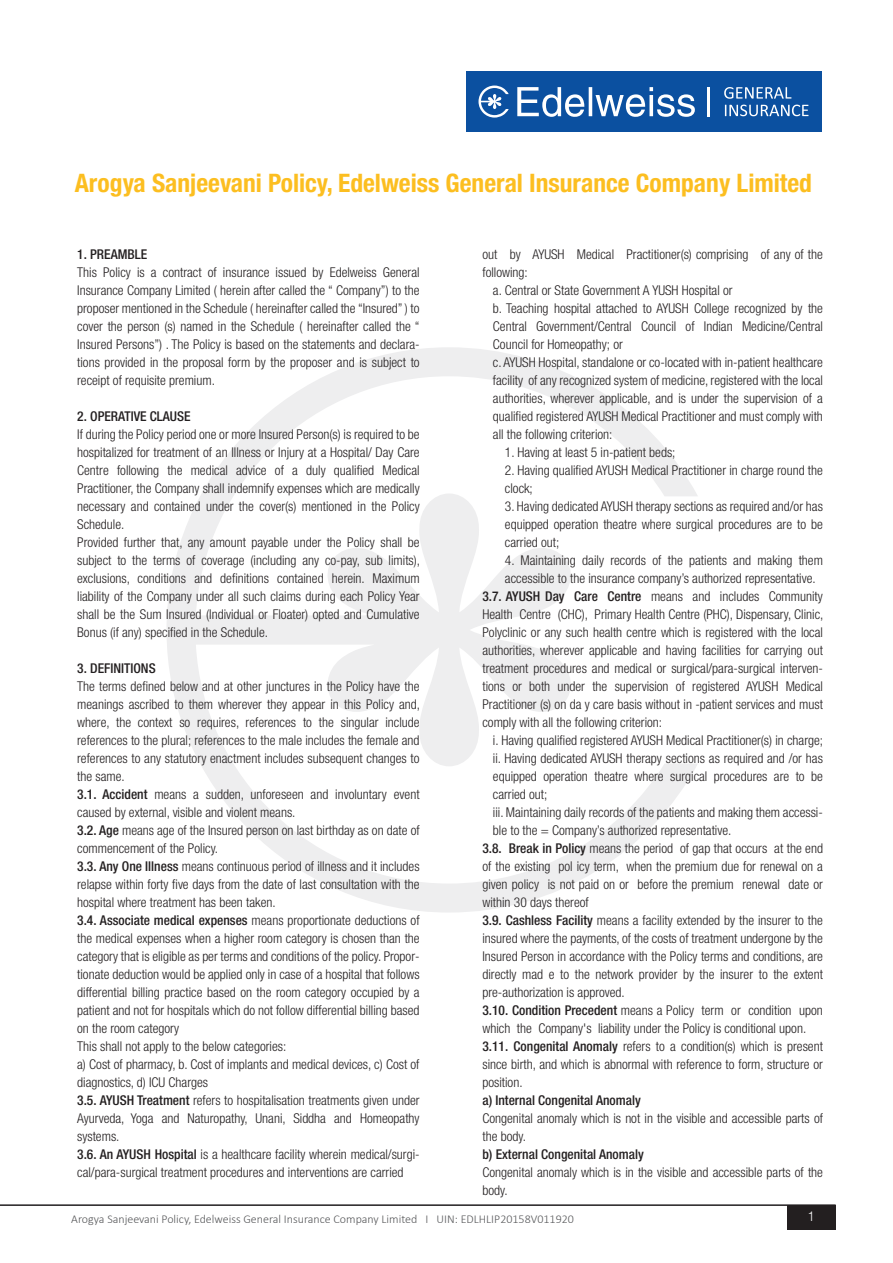
<style>
.page{position:relative;width:893px;height:1263px;background:#fff}
.page>*{position:absolute;margin:0;border:0;box-sizing:border-box;transform-origin:0 0}
.t1{font:700 condensed 25.5px "Helvetica Neue";color:#fcbe20}
.t2{font:300 condensed 13.5px/18px "Helvetica Neue LT Std";color:#231f20}
.t3{font:500 condensed 13.5px "Helvetica Neue LT Std";color:#231f20}
.t4{font:300 condensed 13.5px "Helvetica Neue LT Std";color:#fff}
.t5{font:300 12px "Calibri";color:#57585a}
.s1{font-weight:500}
</style>
<div class="page">
<svg style="left:167px;top:347px;width:531px;height:565px"></svg>
<div style="left:466px;top:71px;width:355px;height:61px;background:#0b50a0"></div>
<svg style="left:478px;top:86px;width:31px;height:32px"></svg>
<svg style="left:517px;top:87px;width:178px;height:30px"></svg>
<hr style="left:708px;top:87px;width:2px;height:29px;background:#fff">
<svg style="left:724px;top:87px;width:67px;height:12px"></svg>
<svg style="left:725px;top:105px;width:83px;height:11px"></svg>
<hr style="left:0;top:1204px;width:836px;height:2px;background:#231f20">
<div style="left:788px;top:1205px;width:48px;height:24px;background:#231f20"></div>
<h1 class="t1" style="left:75px;top:167px;width:739px">Arogya Sanjeevani Policy, Edelweiss General Insurance Company Limited</h1>
<p class="t3" style="left:77px;top:246px;width:71px">1. PREAMBLE</p>
<p class="t2" style="left:77px;top:263px;width:344px;text-align:justify">This Policy is a contract of insurance issued by Edelweiss General Insurance Company Limited ( herein after called the “ Company”) to the proposer mentioned in the Schedule ( hereinafter called the “Insured” ) to cover the person (s) named in the Schedule ( hereinafter called the “ Insured Persons”) . The Policy is based on the statements and declara&shy;tions provided in the proposal form by the proposer and is subject to receipt of requisite premium.</p>
<p class="t3" style="left:77px;top:408px;width:115px">2. OPERATIVE CLAUSE</p>
<p class="t2" style="left:77px;top:425px;width:344px">If during the Policy period one or more Insured Person(s) is required to be hospitalized for treatment of an Illness or Injury at a Hospital/ Day Care Centre following the medical advice of a duly qualified Medical Practitioner, the Company shall indemnify expenses which are medically necessary and contained under the cover(s) mentioned in the Policy Schedule.<br>Provided further that, any amount payable under the Policy shall be subject to the terms of coverage (including any co-pay, sub limits), exclusions, conditions and definitions contained herein. Maximum liability of the Company under all such claims during each Policy Year shall be the Sum Insured (Individual or Floater) opted and Cumulative Bonus (if any) specified in the Schedule.</p>
<p class="t3" style="left:77px;top:660px;width:80px">3. DEFINITIONS</p>
<p class="t2" style="left:77px;top:677px;width:344px">The terms defined below and at other junctures in the Policy have the meanings ascribed to them wherever they appear in this Policy and, where, the context so requires, references to the singular include references to the plural; references to the male includes the female and references to any statutory enactment includes subsequent changes to the same.<br><span class="s1">3.1. Accident</span> means a sudden, unforeseen and involuntary event caused by external, visible and violent means.<br><span class="s1">3.2. Age</span> means age of the Insured person on last birthday as on date of commencement of the Policy.<br><span class="s1">3.3. Any One Illness</span> means continuous period of illness and it includes relapse within forty five days from the date of last consultation with the hospital where treatment has been taken.<br><span class="s1">3.4. Associate medical expenses</span> means proportionate deductions of the medical expenses when a higher room category is chosen than the category that is eligible as per terms and conditions of the policy. Propor&shy;tionate deduction would be applied only in case of a hospital that follows differential billing practice based on the room category occupied by a patient and not for hospitals which do not follow differential billing based on the room category<br>This shall not apply to the below categories:<br>a) Cost of pharmacy, b. Cost of implants and medical devices, c) Cost of diagnostics, d) ICU Charges<br><span class="s1">3.5. AYUSH Treatment</span> refers to hospitalisation treatments given under Ayurveda, Yoga and Naturopathy, Unani, Siddha and Homeopathy systems.<br><span class="s1">3.6. An AYUSH Hospital</span> is a healthcare facility wherein medical/surgi&shy;cal/para-surgical treatment procedures and interventions are carried</p>
<p class="t2" style="left:482px;top:245px;width:342px">out by AYUSH Medical Practitioner(s) comprising of any of the</p>
<p class="t2" style="left:482px;top:263px;width:47px">following:</p>
<p class="t2" style="left:493px;top:281px;width:241px">a. Central or State Government A YUSH Hospital or</p>
<p class="t2" style="left:493px;top:299px;width:332px">b. Teaching hospital attached to AYUSH College recognized by the</p>
<p class="t2" style="left:493px;top:317px;width:332px">Central Government/Central Council of Indian Medicine/Central</p>
<p class="t2" style="left:493px;top:335px;width:131px">Council for Homeopathy; or</p>
<p class="t2" style="left:493px;top:353px;width:331px">c. AYUSH Hospital, standalone or co-located with in-patient healthcare</p>
<p class="t2" style="left:493px;top:371px;width:332px">facility of any recognized system of medicine, registered with the local</p>
<p class="t2" style="left:493px;top:389px;width:331px">authorities, wherever applicable, and is under the supervision of a</p>
<p class="t2" style="left:493px;top:407px;width:331px">qualified registered AYUSH Medical Practitioner and must comply with</p>
<p class="t2" style="left:493px;top:425px;width:121px">all the following criterion:</p>
<p class="t2" style="left:505px;top:443px;width:172px">1. Having at least 5 in-patient beds;</p>
<p class="t2" style="left:505px;top:461px;width:320px">2. Having qualified AYUSH Medical Practitioner in charge round the clock;</p>
<p class="t2" style="left:505px;top:497px;width:319px;text-align:justify">3. Having dedicated AYUSH therapy sections as required and/or has equipped operation theatre where surgical procedures are to be carried out;</p>
<p class="t2" style="left:505px;top:551px;width:320px">4. Maintaining daily records of the patients and making them</p>
<p class="t2" style="left:505px;top:569px;width:312px">accessible to the insurance company’s authorized representative.</p>
<p class="t2" style="left:482px;top:587px;width:342px"><span class="s1">3.7. AYUSH Day Care Centre</span> means and includes Community</p>
<p class="t2" style="left:482px;top:605px;width:342px">Health Centre (CHC), Primary Health Centre (PHC), Dispensary, Clinic,</p>
<p class="t2" style="left:482px;top:623px;width:342px">Polyclinic or any such health centre which is registered with the local</p>
<p class="t2" style="left:482px;top:641px;width:342px">authorities, wherever applicable and having facilities for carrying out</p>
<p class="t2" style="left:482px;top:659px;width:342px">treatment procedures and medical or surgical/para-surgical interven-</p>
<p class="t2" style="left:482px;top:677px;width:342px">tions or both under the supervision of registered AYUSH Medical</p>
<p class="t2" style="left:482px;top:695px;width:342px">Practitioner (s) on da y care basis without in -patient services and must</p>
<p class="t2" style="left:482px;top:713px;width:181px">comply with all the following criterion:</p>
<p class="t2" style="left:493px;top:731px;width:332px">i. Having qualified registered AYUSH Medical Practitioner(s) in charge;</p>
<p class="t2" style="left:493px;top:749px;width:331px">ii. Having dedicated AYUSH therapy sections as required and /or has</p>
<p class="t2" style="left:493px;top:767px;width:332px">equipped operation theatre where surgical procedures are to be</p>
<p class="t2" style="left:493px;top:785px;width:56px">carried out;</p>
<p class="t2" style="left:493px;top:803px;width:331px">iii. Maintaining daily records of the patients and making them accessi-</p>
<p class="t2" style="left:493px;top:821px;width:240px">ble to the = Company’s authorized representative.</p>
<p class="t2" style="left:482px;top:839px;width:342px"><span class="s1">3.8. Break in Policy</span> means the period of gap that occurs at the end</p>
<p class="t2" style="left:482px;top:857px;width:342px">of the existing pol icy term, when the premium due for renewal on a</p>
<p class="t2" style="left:482px;top:875px;width:342px">given policy is not paid on or before the premium renewal date or</p>
<p class="t2" style="left:482px;top:893px;width:108px">within 30 days thereof</p>
<p class="t2" style="left:482px;top:911px;width:342px"><span class="s1">3.9. Cashless Facility</span> means a facility extended by the insurer to the</p>
<p class="t2" style="left:482px;top:929px;width:342px">insured where the payments, of the costs of treatment undergone by the</p>
<p class="t2" style="left:482px;top:947px;width:342px">Insured Person in accordance with the Policy terms and conditions, are</p>
<p class="t2" style="left:482px;top:965px;width:342px">directly mad e to the network provider by the insurer to the extent</p>
<p class="t2" style="left:482px;top:983px;width:144px">pre-authorization is approved.</p>
<p class="t2" style="left:482px;top:1001px;width:342px"><span class="s1">3.10. Condition Precedent</span> means a Policy term or condition upon</p>
<p class="t2" style="left:482px;top:1019px;width:325px">which the Company's liability under the Policy is conditional upon.</p>
<p class="t2" style="left:482px;top:1037px;width:342px"><span class="s1">3.11. Congenital Anomaly</span> refers to a condition(s) which is present</p>
<p class="t2" style="left:482px;top:1055px;width:342px">since birth, and which is abnormal with reference to form, structure or</p>
<p class="t2" style="left:482px;top:1073px;width:42px">position.</p>
<p class="t3" style="left:482px;top:1092px;width:160px">a) Internal Congenital Anomaly</p>
<p class="t2" style="left:482px;top:1109px;width:342px">Congenital anomaly which is not in the visible and accessible parts of the body.</p>
<p class="t3" style="left:482px;top:1146px;width:163px">b) External Congenital Anomaly</p>
<p class="t2" style="left:482px;top:1163px;width:342px">Congenital anomaly which is in the visible and accessible parts of the body.</p>
<p class="t5" style="left:71px;top:1212px;width:504px">Arogya Sanjeevani Policy, Edelweiss General Insurance Company Limited I UIN: EDLHLIP20158V011920</p>
<p class="t4" style="left:808px;top:1208px;width:8px">1</p>
</div>
